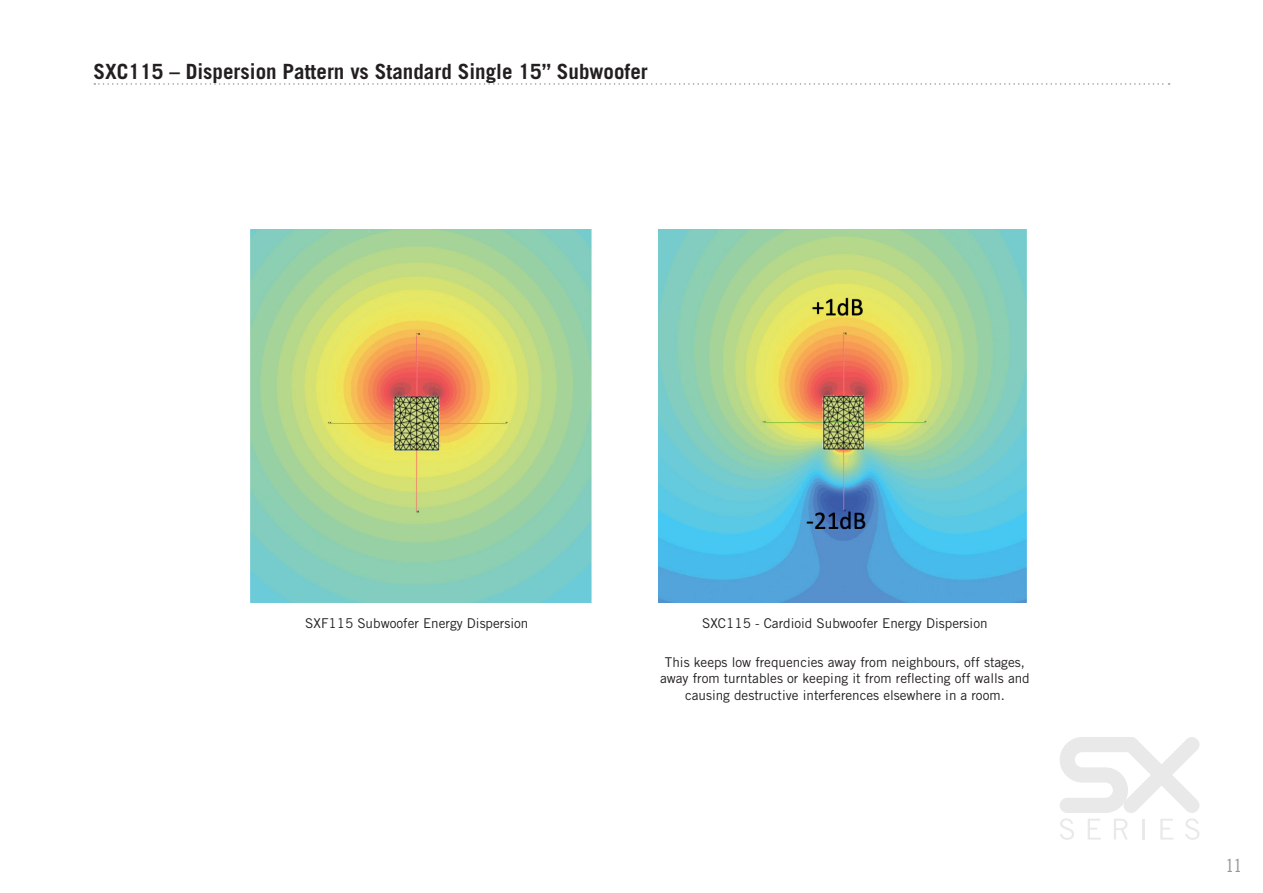
<style>
.page{position:relative;width:1263px;height:893px;background:#fff}
.page>*{position:absolute;margin:0;border:0;box-sizing:border-box;transform-origin:0 0}
.t1{font:700 21px "Trade Gothic LT Std";color:#231f20}
.t2{font:18px "Trade Gothic LT Std Cn 18";color:#939598}
.t3{font:13.5px/16.5px "Trade Gothic LT Std";color:#231f20;text-align:center}
</style>
<div class="page">
<svg style="left:1060px;top:737px;width:139px;height:103px"></svg>
<svg style="left:94px;top:83px;width:1076px;height:2px"></svg>
<img style="left:659px;top:229px;width:368px;height:373px">
<img style="left:250px;top:229px;width:342px;height:373px">
<h1 class="t1" style="left:94px;top:59px;width:556px">SXC115 – Dispersion Pattern vs Standard Single 15” Subwoofer</h1>
<p class="t3" style="left:305px;top:615px;width:225px">SXF115 Subwoofer Energy Dispersion</p>
<p class="t3" style="left:702px;top:615px;width:287px">SXC115 - Cardioid Subwoofer Energy Dispersion</p>
<p class="t3" style="left:660px;top:653px;width:371px">This keeps low frequencies away from neighbours, off stages, away from turntables or keeping it from reflecting off walls and causing destructive interferences elsewhere in a room.</p>
<h2 class="t2" style="left:1226px;top:855px;width:17px">11</h2>
</div>
